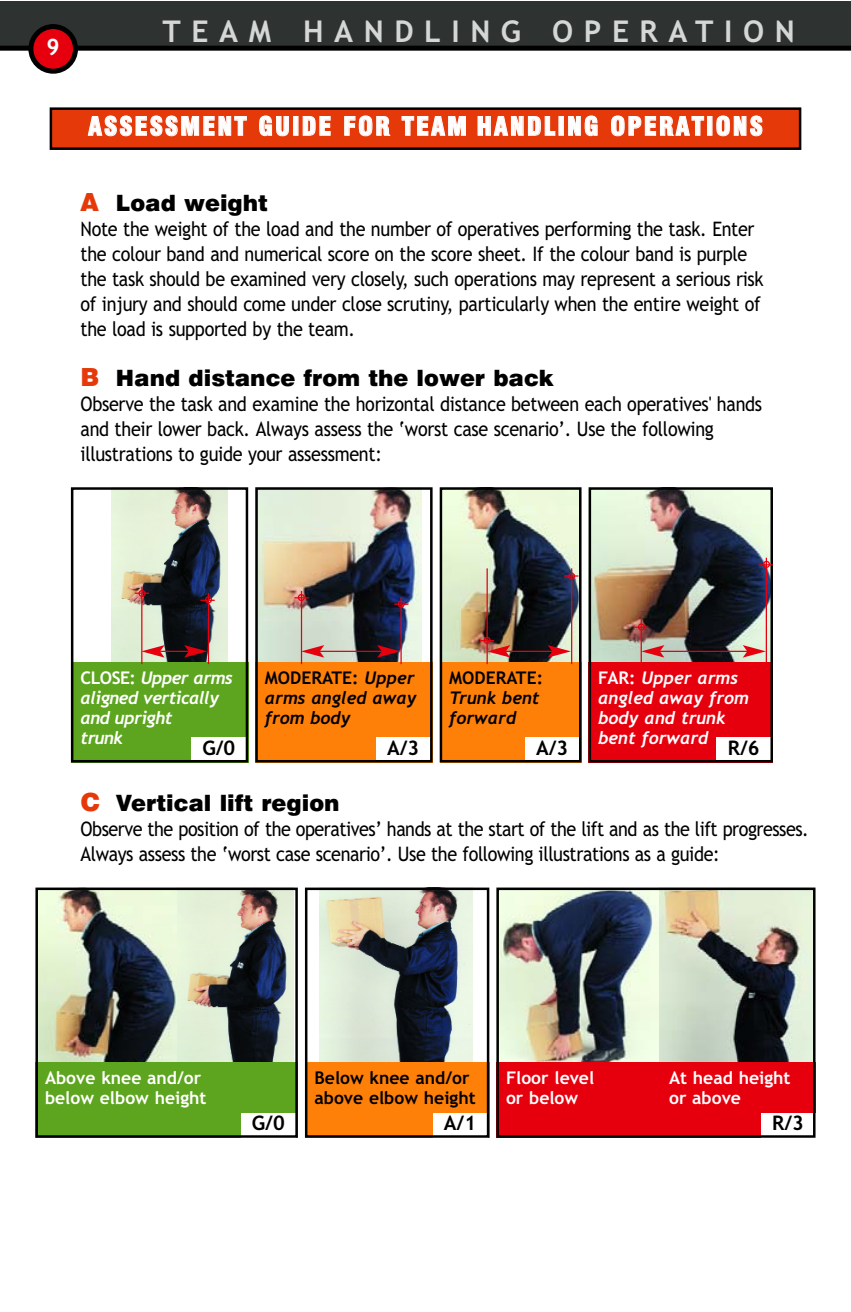
<style>
.page{position:relative;width:851px;height:1312px;background:#fff}
.page>*{position:absolute;margin:0;border:0;box-sizing:border-box;transform-origin:0 0}
.t1{font:700 30px "Trebuchet MS";letter-spacing:.35em;color:#d5d6d6}
.t2{font:900 condensed 25px "Swiss 721 BT";letter-spacing:.085em;color:#fff}
.t3{font:900 22.5px "Swiss 721 BT";color:#000}
.t4{font:700 22.5px "Trebuchet MS";color:#fff}
.t5{font:20px/25px "Trebuchet MS";letter-spacing:-.015em;color:#000;scale:.9 1}
.t6{font:700 20px "Trebuchet MS";color:#000}
.t7{font:700 17.5px/20px "Trebuchet MS";color:#fff}
.t8{font:700 17.5px/20px "Trebuchet MS";color:#000}
.t9{font:italic 700 17.5px/20px "Trebuchet";color:#fff}
.t10{font:italic 700 17.5px/20px "Trebuchet";letter-spacing:-.03em;color:#fff}
.t11{font:italic 700 17.5px/20px "Trebuchet";color:#000}
.s1{font-size:25px;color:#e6390a}
.s2{font-family:"Trebuchet MS";font-style:normal}
.s3{font-family:"Trebuchet";font-style:italic}
</style>
<div class="page">
<img style="left:111px;top:490px;width:116px;height:172px">
<div style="left:51px;top:109px;width:749px;height:40px;background:#e6390a"></div>
<div style="left:50px;top:107px;width:751px;height:43px;border:2px solid #000"></div>
<div style="left:71px;top:662px;width:177px;height:100px;background:#5da51e"></div>
<div style="left:191px;top:737px;width:55px;height:25px;background:#fff"></div>
<div style="left:71px;top:487px;width:177px;height:275px;border:2px solid #000"></div>
<img style="left:258px;top:490px;width:163px;height:172px">
<div style="left:255px;top:662px;width:177px;height:100px;background:#ff8008"></div>
<div style="left:376px;top:737px;width:54px;height:25px;background:#fff"></div>
<div style="left:255px;top:487px;width:177px;height:275px;border:2px solid #000"></div>
<img style="left:442px;top:490px;width:136px;height:172px">
<div style="left:439px;top:662px;width:142px;height:100px;background:#ff8008"></div>
<div style="left:524px;top:737px;width:55px;height:25px;background:#fff"></div>
<div style="left:439px;top:487px;width:142px;height:275px;border:2px solid #000"></div>
<img style="left:591px;top:490px;width:178px;height:172px">
<div style="left:588px;top:662px;width:184px;height:100px;background:#e6000e"></div>
<div style="left:716px;top:737px;width:55px;height:25px;background:#fff"></div>
<div style="left:588px;top:487px;width:184px;height:275px;border:2px solid #000"></div>
<svg style="left:0;top:1px;width:850px;height:73px"></svg>
<hr style="left:141px;top:586px;width:1px;height:78px;background:#e6000e">
<hr style="left:208px;top:593px;width:1px;height:71px;background:#e6000e">
<svg style="left:141px;top:645px;width:66px;height:12px"></svg>
<hr style="left:301px;top:591px;width:1px;height:73px;background:#e6000e">
<hr style="left:400px;top:597px;width:1px;height:67px;background:#e6000e">
<hr style="left:320px;top:650px;width:61px;height:1px;background:#e6000e">
<svg style="left:302px;top:645px;width:22px;height:12px"></svg>
<svg style="left:377px;top:645px;width:23px;height:12px"></svg>
<hr style="left:486px;top:568px;width:1px;height:96px;background:#e6000e">
<hr style="left:571px;top:568px;width:1px;height:96px;background:#e6000e">
<hr style="left:506px;top:650px;width:46px;height:1px;background:#e6000e">
<svg style="left:547px;top:645px;width:23px;height:12px"></svg>
<svg style="left:480px;top:640px;width:30px;height:17px"></svg>
<hr style="left:640px;top:619px;width:1px;height:45px;background:#e6000e">
<hr style="left:765px;top:557px;width:1px;height:107px;background:#e6000e">
<hr style="left:660px;top:650px;width:87px;height:1px;background:#e6000e">
<svg style="left:641px;top:645px;width:23px;height:12px"></svg>
<svg style="left:742px;top:645px;width:23px;height:12px"></svg>
<div style="left:138px;top:590px;width:8px;height:7px;border:2px solid #e6000e;border-radius:50%"></div>
<div style="left:205px;top:596px;width:7px;height:7px;border:2px solid #e6000e;border-radius:50%"></div>
<div style="left:298px;top:594px;width:7px;height:7px;border:2px solid #e6000e;border-radius:50%"></div>
<div style="left:397px;top:600px;width:7px;height:7px;border:2px solid #e6000e;border-radius:50%"></div>
<div style="left:483px;top:636px;width:7px;height:7px;border:2px solid #e6000e;border-radius:50%"></div>
<div style="left:568px;top:572px;width:7px;height:7px;border:2px solid #e6000e;border-radius:50%"></div>
<div style="left:637px;top:623px;width:7px;height:7px;border:2px solid #e6000e;border-radius:50%"></div>
<div style="left:762px;top:560px;width:8px;height:7px;border:2px solid #e6000e;border-radius:50%"></div>
<img style="left:38px;top:890px;width:139px;height:172px">
<img style="left:177px;top:890px;width:116px;height:172px">
<div style="left:35px;top:1062px;width:263px;height:75px;background:#5da51e"></div>
<div style="left:241px;top:1112px;width:55px;height:25px;background:#fff"></div>
<div style="left:35px;top:887px;width:263px;height:250px;border:2px solid #000"></div>
<img style="left:320px;top:890px;width:153px;height:172px">
<div style="left:305px;top:1062px;width:184px;height:75px;background:#ff8008"></div>
<div style="left:432px;top:1112px;width:55px;height:25px;background:#fff"></div>
<div style="left:305px;top:887px;width:184px;height:250px;border:2px solid #000"></div>
<img style="left:499px;top:890px;width:159px;height:172px">
<img style="left:659px;top:890px;width:153px;height:172px">
<div style="left:496px;top:1062px;width:163px;height:75px;background:#e6000e"></div>
<div style="left:659px;top:1062px;width:156px;height:75px;background:#e6000e"></div>
<div style="left:760px;top:1112px;width:55px;height:25px;background:#fff"></div>
<div style="left:496px;top:887px;width:319px;height:250px;border:2px solid #000"></div>
<p class="t4" style="left:47px;top:38px;width:15px">9</p>
<h1 class="t1" style="left:162px;top:20px;width:633px">TEAM HANDLING OPERATION</h1>
<p class="t2" style="left:88px;top:116px;width:676px">ASSESSMENT GUIDE FOR TEAM HANDLING OPERATIONS</p>
<p class="t3" style="left:80px;top:193px;width:189px"><span class="s1">A</span> Load weight</p>
<p class="t5" style="left:80px;top:218px;width:760px">Note the weight of the load and the number of operatives performing the task. Enter the colour band and numerical score on the score sheet. If the colour band is purple the task should be examined very closely, such operations may represent a serious risk of injury and should come under close scrutiny, particularly when the entire weight of the load is supported by the team.</p>
<p class="t3" style="left:80px;top:368px;width:475px"><span class="s1">B</span> Hand distance from the lower back</p>
<p class="t5" style="left:80px;top:393px;width:758px">Observe the task and examine the horizontal distance between each operatives' hands and their lower back. Always assess the ‘worst case scenario’. Use the following illustrations to guide your assessment:</p>
<p class="t10" style="left:80px;top:669px;width:154px"><span class="s2">CLOSE:</span> Upper arms aligned vertically and upright<br>trunk</p>
<p class="t6" style="left:202px;top:739px;width:34px">G/0</p>
<p class="t8" style="left:265px;top:668px;width:151px">MODERATE: <span class="s3">Upper</span></p>
<p class="t11" style="left:265px;top:688px;width:153px">arms angled away from body</p>
<p class="t6" style="left:387px;top:739px;width:34px">A/3</p>
<p class="t8" style="left:449px;top:668px;width:95px">MODERATE:</p>
<p class="t11" style="left:449px;top:688px;width:92px">Trunk bent forward</p>
<p class="t6" style="left:536px;top:739px;width:34px">A/3</p>
<p class="t9" style="left:598px;top:668px;width:152px"><span class="s2">FAR:</span> Upper arms angled away from body and trunk bent forward</p>
<p class="t6" style="left:727px;top:739px;width:33px">R/6</p>
<p class="t3" style="left:80px;top:793px;width:260px"><span class="s1">C</span> Vertical lift region</p>
<p class="t5" style="left:80px;top:818px;width:810px">Observe the position of the operatives’ hands at the start of the lift and as the lift progresses.<br>Always assess the ‘worst case scenario’. Use the following illustrations as a guide:</p>
<p class="t7" style="left:45px;top:1068px;width:163px">Above knee and/or below elbow height</p>
<p class="t6" style="left:252px;top:1114px;width:34px">G/0</p>
<p class="t8" style="left:314px;top:1068px;width:163px">Below knee and/or above elbow height</p>
<p class="t6" style="left:444px;top:1114px;width:34px">A/1</p>
<p class="t7" style="left:506px;top:1068px;width:90px">Floor level or below</p>
<p class="t7" style="left:669px;top:1068px;width:123px">At head height or above</p>
<p class="t6" style="left:772px;top:1114px;width:33px">R/3</p>
</div>
